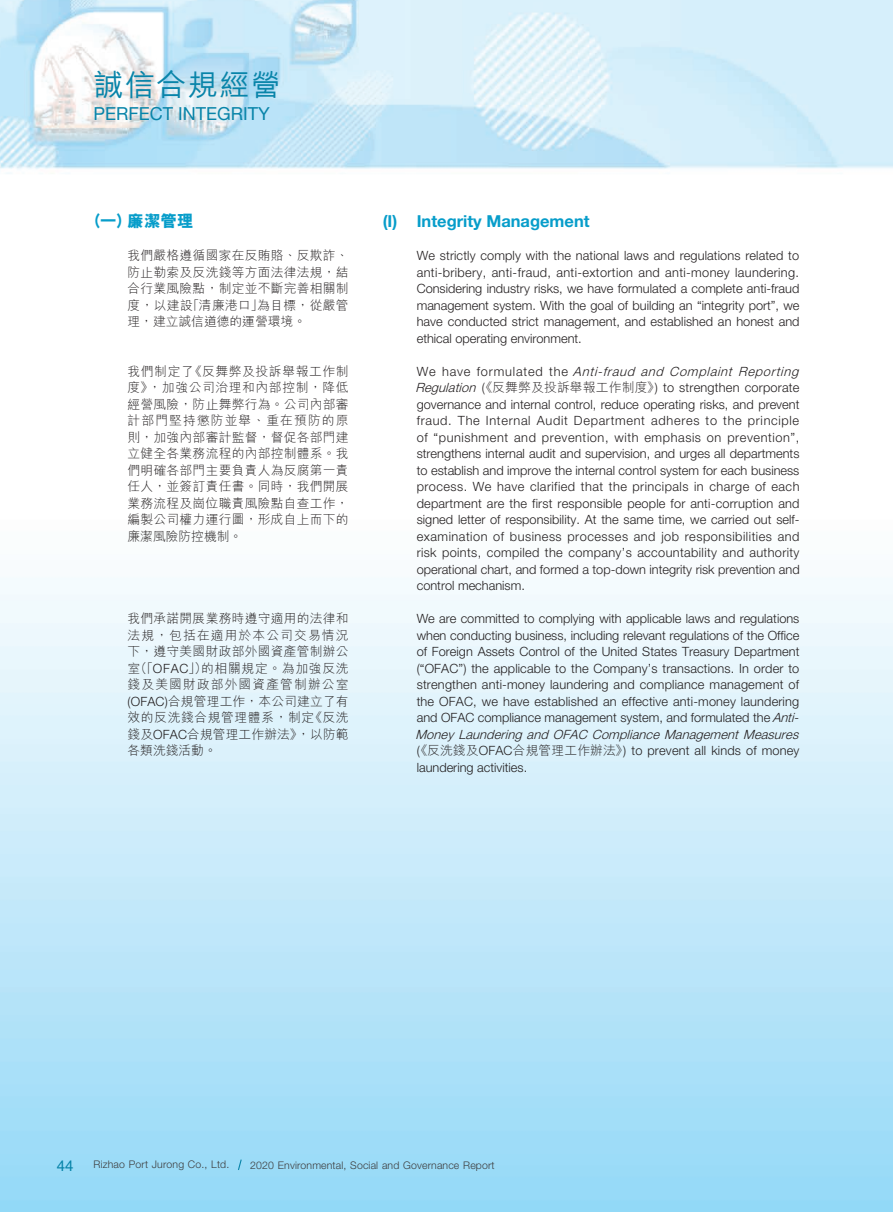
<style>
.page{position:relative;width:893px;height:1212px;background:#fff}
.page>*{position:absolute;margin:0;border:0;box-sizing:border-box;transform-origin:0 0}
.t1{font:500 30px "M Hei HK";letter-spacing:.05em;color:#0884a9}
.t2{font:18px "Helvetica Neue LT Std";color:#0884a9}
.t3{font:700 16.5px "Helvetica Neue LT Std";color:#079dca}
.t4{font:800 16.5px "M Hei HK";color:#079dca}
.t5{font:15px "Helvetica LT Std";color:#0884a9}
.t6{font:300 12.75px/16.5px "Helvetica Neue LT Std";letter-spacing:.005em;color:#231f20}
.t7{font:300 12.75px/16.5px "M Hei HK";letter-spacing:.02em;color:#231f20;text-align:justify}
.t8{font:300 10.5px "Helvetica Neue LT Std";letter-spacing:.015em;color:#3e3e3f}
.s1{font-family:"Helvetica Neue LT Std"}
.s2{font-style:italic}
.s3{font-family:"M Hei HK"}
</style>
<div class="page">
<img style="left:0;top:0;width:893px;height:1212px">
<svg style="left:237px;top:1158px;width:6px;height:13px"></svg>
<h1 class="t1" style="left:94px;top:63px;width:189px">誠信合規經營</h1>
<h2 class="t2" style="left:94px;top:103px;width:178px">PERFECT INTEGRITY</h2>
<p class="t4" style="left:86px;top:213px;width:110px">（一）廉潔管理</p>
<p class="t7" style="left:128px;top:247px;width:223px">我們嚴格遵循國家在反賄賂、反欺詐、防止勒索及反洗錢等方面法律法規，結合行業風險點，制定並不斷完善相關制度，以建設「清廉港口」為目標，從嚴管理，建立誠信道德的運營環境。</p>
<p class="t7" style="left:128px;top:363px;width:223px">我們制定了《反舞弊及投訴舉報工作制度》，加強公司治理和內部控制，降低經營風險，防止舞弊行為。公司內部審計部門堅持懲防並舉、重在預防的原則，加強內部審計監督，督促各部門建立健全各業務流程的內部控制體系。我們明確各部門主要負責人為反腐第一責任人，並簽訂責任書。同時，我們開展業務流程及崗位職責風險點自查工作，編製公司權力運行圖，形成自上而下的廉潔風險防控機制。</p>
<p class="t7" style="left:128px;top:610px;width:223px">我們承諾開展業務時遵守適用的法律和法規，包括在適用於本公司交易情況下，遵守美國財政部外國資產管制辦公室（「<span class="s1">OFAC</span>」）的相關規定。為加強反洗錢及美國財政部外國資產管制辦公室<span class="s1">(OFAC)</span>合規管理工作，本公司建立了有效的反洗錢合規管理體系，制定《反洗錢及<span class="s1">OFAC</span>合規管理工作辦法》，以防範各類洗錢活動。</p>
<p class="t3" style="left:383px;top:211px;width:208px">(I) Integrity Management</p>
<p class="t6" style="left:417px;top:247px;width:384px;text-align:justify">We strictly comply with the national laws and regulations related to anti-bribery, anti-fraud, anti-extortion and anti-money laundering.<br>Considering industry risks, we have formulated a complete anti-fraud management system. With the goal of building an “integrity port”, we have conducted strict management, and established an honest and ethical operating environment.</p>
<p class="t6" style="left:415px;top:363px;width:388px">W e h a v e f o r m u l a t e d t h e <span class="s2">Anti-fraud and Complaint Reporting Regulation</span> (<span class="s3">《反舞弊及投訴舉報工作制度》</span>) to strengthen corporate governance and internal control, reduce operating risks, and prevent fraud. The Internal Audit Department adheres to the principle of “punishment and prevention, with emphasis on prevention”, strengthens internal audit and supervision, and urges all departments to establish and improve the internal control system for each business process. We have clarified that the principals in charge of each department are the first responsible people for anti-corruption and signed letter of responsibility. At the same time, we carried out self&shy;examination of business processes and job responsibilities and risk points, compiled the company’s accountability and authority operational chart, and formed a top-down integrity risk prevention and control mechanism.</p>
<p class="t6" style="left:415px;top:610px;width:389px">We are committed to complying with applicable laws and regulations when conducting business, including relevant regulations of the Office of Foreign Assets Control of the United States Treasury Department (“OFAC”) the applicable to the Company’s transactions. In order to strengthen anti-money laundering and compliance management of the OFAC, we have established an effective anti-money laundering and OFAC compliance management system, and formulated the <span class="s2">Anti-Money Laundering and OFAC Compliance Management Measures</span><span class="s3">《反洗錢及</span>OFAC<span class="s3">合規管理工作辦法》</span>) to prevent all kinds of money</p>
<p class="t6" style="left:417px;top:742px;width:112px">(<br>laundering activities.</p>
<p class="t5" style="left:57px;top:1156px;width:18px">44</p>
<p class="t8" style="left:94px;top:1158px;width:137px">Rizhao Port Jurong Co., Ltd.</p>
<p class="t8" style="left:250px;top:1158px;width:246px">2020 Environmental, Social and Governance Report</p>
</div>
